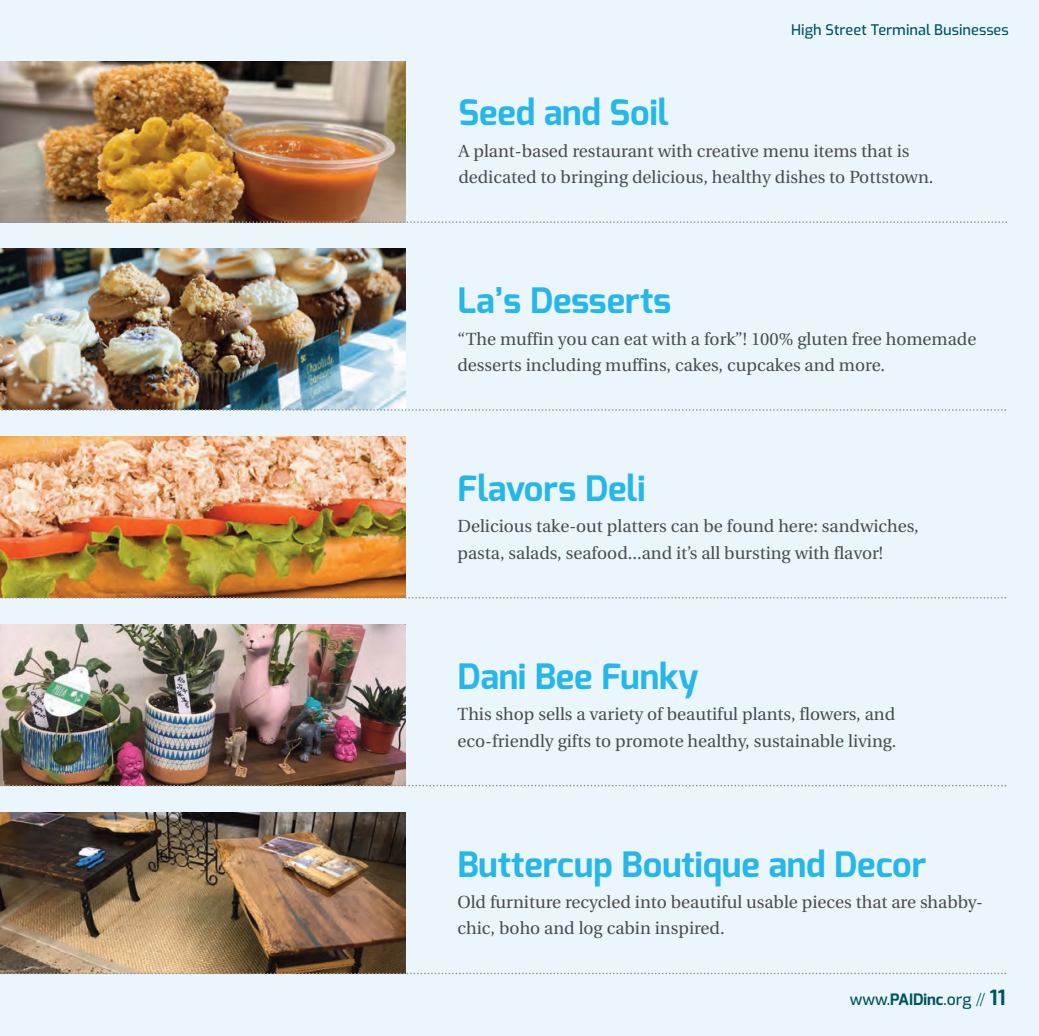
<style>
.page{position:relative;width:1039px;height:1036px;background:#fff}
.page>*{position:absolute;margin:0;border:0;box-sizing:border-box;transform-origin:0 0}
.t1{font:700 35px "Exo";color:#26b6ea}
.t2{font:17.5px/26.2px "Utopia";color:#4b4c4d}
.t3{font:500 15.75px "Exo";color:#00525d}
.t4{font:500 14.53px "Exo";color:#00525d}
.s1{font-weight:700}
.s2{font-weight:300}
.s3{font-weight:700;font-size:21px}
</style>
<div class="page">
<div style="left:0;top:0;width:1039px;height:1035px;background:#eaf6fc"></div>
<img style="left:0;top:61px;width:406px;height:160px">
<svg style="left:0;top:221px;width:1007px;height:2px"></svg>
<img style="left:0;top:249px;width:405px;height:160px">
<svg style="left:0;top:409px;width:1006px;height:2px"></svg>
<img style="left:0;top:437px;width:405px;height:160px">
<svg style="left:0;top:597px;width:1006px;height:1px"></svg>
<img style="left:0;top:624px;width:405px;height:160px">
<svg style="left:0;top:784px;width:1006px;height:2px"></svg>
<img style="left:0;top:812px;width:405px;height:161px">
<svg style="left:1px;top:972px;width:1005px;height:2px"></svg>
<p class="t4" style="left:791px;top:20px;width:219px">High Street Terminal Businesses</p>
<h1 class="t1" style="left:458px;top:98px;width:212px">Seed and Soil</h1>
<p class="t2" style="left:458px;top:139px;width:477px">A plant-based restaurant with creative menu items that is dedicated to bringing delicious, healthy dishes to Pottstown.</p>
<h1 class="t1" style="left:457px;top:286px;width:215px">La’s Desserts</h1>
<p class="t2" style="left:457px;top:327px;width:520px">“The muffin you can eat with a fork”! 100% gluten free homemade desserts including muffins, cakes, cupcakes and more.</p>
<h1 class="t1" style="left:457px;top:473px;width:189px">Flavors Deli</h1>
<p class="t2" style="left:457px;top:515px;width:463px">Delicious take-out platters can be found here: sandwiches, pasta, salads, seafood...and it’s all bursting with flavor!</p>
<h1 class="t1" style="left:457px;top:661px;width:243px">Dani Bee Funky</h1>
<p class="t2" style="left:457px;top:702px;width:441px">This shop sells a variety of beautiful plants, flowers, and eco-friendly gifts to promote healthy, sustainable living.</p>
<h1 class="t1" style="left:457px;top:849px;width:470px">Buttercup Boutique and Decor</h1>
<p class="t2" style="left:457px;top:890px;width:527px">Old furniture recycled into beautiful usable pieces that are shabby&shy;chic, boho and log cabin inspired.</p>
<p class="t3" style="left:850px;top:989px;width:157px">www.<span class="s1">PAIDinc</span>.org <span class="s2">//</span> <span class="s3">11</span></p>
</div>
